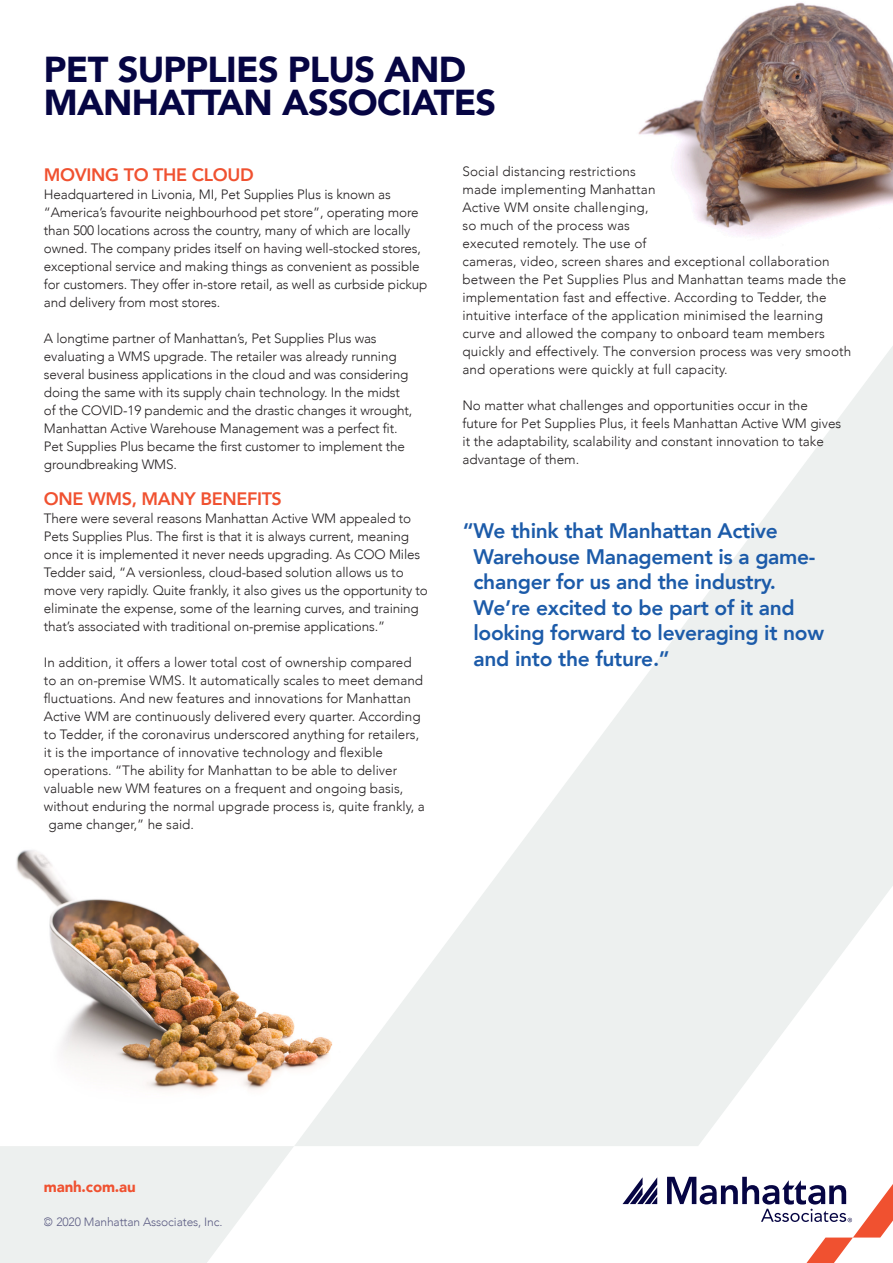
<style>
.page{position:relative;width:893px;height:1263px;background:#fff}
.page>*{position:absolute;margin:0;border:0;box-sizing:border-box;transform-origin:0 0}
.t1{font:900 36px/33px "Avenir";letter-spacing:-.02em;color:#060543}
.Blue_quote{font:800 21px/25.5px "Avenir";letter-spacing:-.015em;color:#1c5ba9}
.t2{font:800 18px "Avenir";letter-spacing:-.02em;color:#f05130}
.t3{font:900 15px "Avenir";letter-spacing:-.01em;color:#f05130}
.t4{font:300 13.5px/18px "Avenir";letter-spacing:-.01em;color:#231f20}
.t5{font:300 13.5px/18px "Avenir";letter-spacing:.01em;color:#231f20}
.t6{font:300 12px "Avenir";letter-spacing:-.01em;color:#060543}
</style>
<div class="page">
<svg style="left:0;top:1146px;width:294px;height:117px"></svg>
<svg style="left:295px;top:346px;width:598px;height:800px"></svg>
<svg style="left:622px;top:1177px;width:35px;height:27px"></svg>
<svg style="left:667px;top:1177px;width:226px;height:86px"></svg>
<img style="left:16px;top:807px;width:382px;height:318px">
<img style="left:638px;top:2px;width:255px;height:235px">
<p class="t1" style="left:44px;top:52px;width:454px">PET SUPPLIES PLUS AND<br>MANHATTAN ASSOCIATES</p>
<p class="t2" style="left:44px;top:160px;width:211px">MOVING TO THE CLOUD</p>
<p class="t4" style="left:44px;top:185px;width:385px">Headquartered in Livonia, MI, Pet Supplies Plus is known as “America’s favourite neighbourhood pet store”, operating more than 500 locations across the country, many of which are locally owned. The company prides itself on having well-stocked stores, exceptional service and making things as convenient as possible for customers. They offer in-store retail, as well as curbside pickup and delivery from most stores.</p>
<p class="t4" style="left:44px;top:329px;width:370px">A longtime partner of Manhattan’s, Pet Supplies Plus was evaluating a WMS upgrade. The retailer was already running several business applications in the cloud and was considering doing the same with its supply chain technology. In the midst of the COVID-19 pandemic and the drastic changes it wrought, Manhattan Active Warehouse Management was a perfect fit.<br>Pet Supplies Plus became the first customer to implement the groundbreaking WMS.</p>
<p class="t2" style="left:44px;top:484px;width:240px">ONE WMS, MANY BENEFITS</p>
<p class="t4" style="left:44px;top:509px;width:386px">There were several reasons Manhattan Active WM appealed to Pets Supplies Plus. The first is that it is always current, meaning once it is implemented it never needs upgrading. As COO Miles Tedder said, “A versionless, cloud-based solution allows us to move very rapidly. Quite frankly, it also gives us the opportunity to eliminate the expense, some of the learning curves, and training that’s associated with traditional on-premise applications.”</p>
<p class="t4" style="left:44px;top:653px;width:369px">In addition, it offers a lower total cost of ownership compared</p>
<p class="t4" style="left:44px;top:671px;width:381px">to an on-premise WMS. It automatically scales to meet demand</p>
<p class="t4" style="left:44px;top:689px;width:369px">fluctuations. And new features and innovations for Manhattan</p>
<p class="t4" style="left:44px;top:707px;width:378px">Active WM are continuously delivered every quarter. According</p>
<p class="t4" style="left:44px;top:725px;width:377px">to Tedder, if the coronavirus underscored anything for retailers,</p>
<p class="t4" style="left:44px;top:743px;width:341px">it is the importance of innovative technology and flexible</p>
<p class="t4" style="left:44px;top:761px;width:355px">operations. “The ability for Manhattan to be able to deliver</p>
<p class="t4" style="left:44px;top:779px;width:361px">valuable new WM features on a frequent and ongoing basis,</p>
<p class="t4" style="left:44px;top:797px;width:382px">without enduring the normal upgrade process is, quite frankly, a</p>
<p class="t4" style="left:48px;top:815px;width:147px">game changer,” he said.</p>
<p class="t5" style="left:462px;top:163px;width:390px">Social distancing restrictions<br>made implementing Manhattan<br>Active WM onsite challenging,<br>so much of the process was<br>executed remotely. The use of<br>cameras, video, screen shares and exceptional collaboration between the Pet Supplies Plus and Manhattan teams made the implementation fast and effective. According to Tedder, the intuitive interface of the application minimised the learning curve and allowed the company to onboard team members quickly and effectively. The conversion process was very smooth and operations were quickly at full capacity.</p>
<p class="t4" style="left:462px;top:397px;width:380px">No matter what challenges and opportunities occur in the future for Pet Supplies Plus, it feels Manhattan Active WM gives it the adaptability, scalability and constant innovation to take advantage of them.</p>
<p class="Blue_quote" style="left:473px;top:518px;width:352px;text-indent:-11px">“We think that Manhattan Active<br>Warehouse Management is a game&shy;changer for us and the industry.<br>We’re excited to be part of it and looking forward to leveraging it now and into the future.”</p>
<p class="t3" style="left:44px;top:1174px;width:93px">manh.com.au</p>
<p class="t6" style="left:44px;top:1214px;width:180px">© 2020 Manhattan Associates, Inc.</p>
</div>
